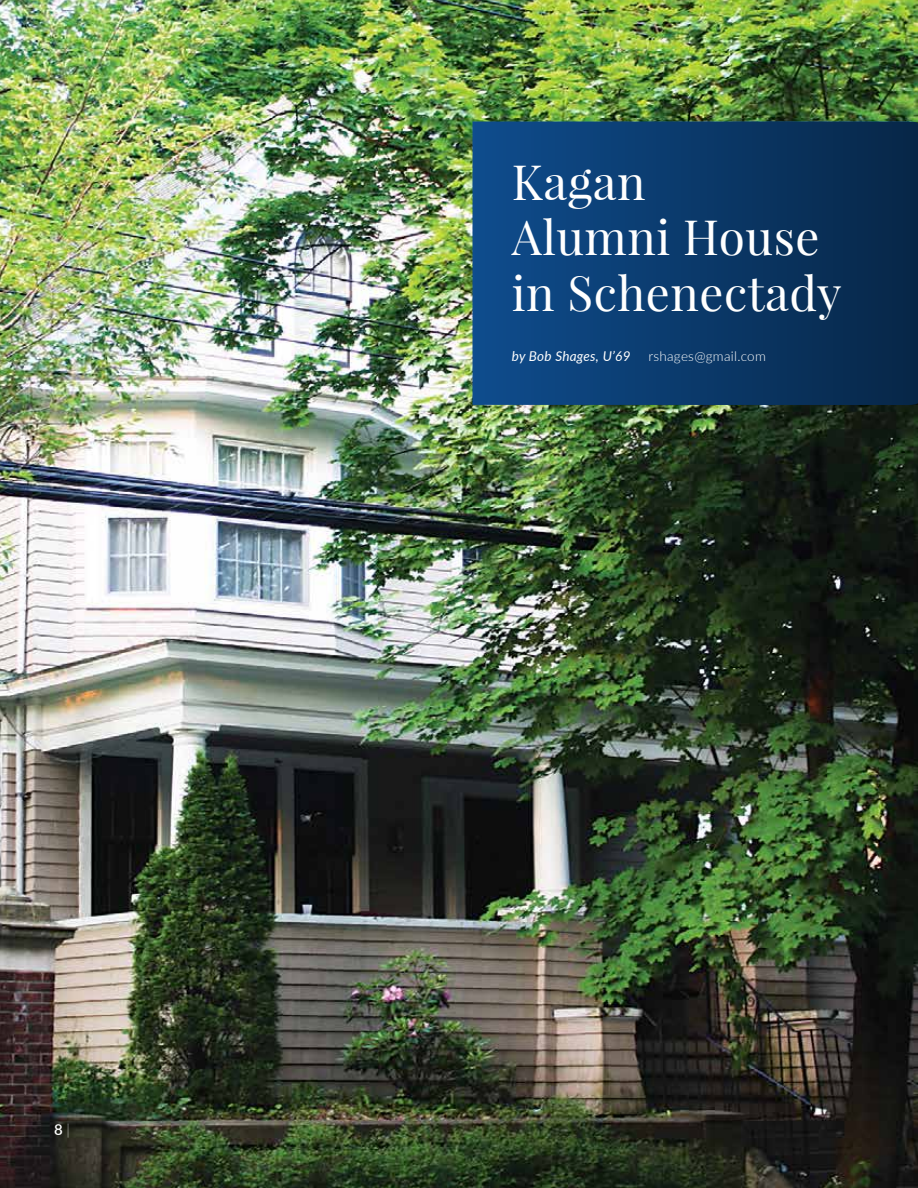
<style>
.page{position:relative;width:918px;height:1188px;background:#fff}
.page>*{position:absolute;margin:0;border:0;box-sizing:border-box;transform-origin:0 0}
.t1{font:47.7px/55.3px "Playfair Display";letter-spacing:.01em;color:#fff}
.t2{font:600 15px "Lato";color:#fff}
.t3{font:300 13.5px "Lato";letter-spacing:.02em;color:#fff}
.t4{font:italic 13.5px "Lato";letter-spacing:.02em;color:#fff}
.s1{font-weight:100}
</style>
<div class="page">
<img style="left:0;top:0;width:918px;height:1188px">
<svg style="left:473px;top:122px;width:445px;height:283px"></svg>
<p class="t2" style="left:54px;top:1119px;width:17px">8 <span class="s1">|</span></p>
<p class="t1" style="left:512px;top:154px;width:331px">Kagan<br>Alumni House in Schenectady</p>
<p class="t4" style="left:512px;top:347px;width:120px">by Bob Shages, U’69</p>
<p class="t3" style="left:648px;top:347px;width:119px">rshages@gmail.com</p>
</div>
